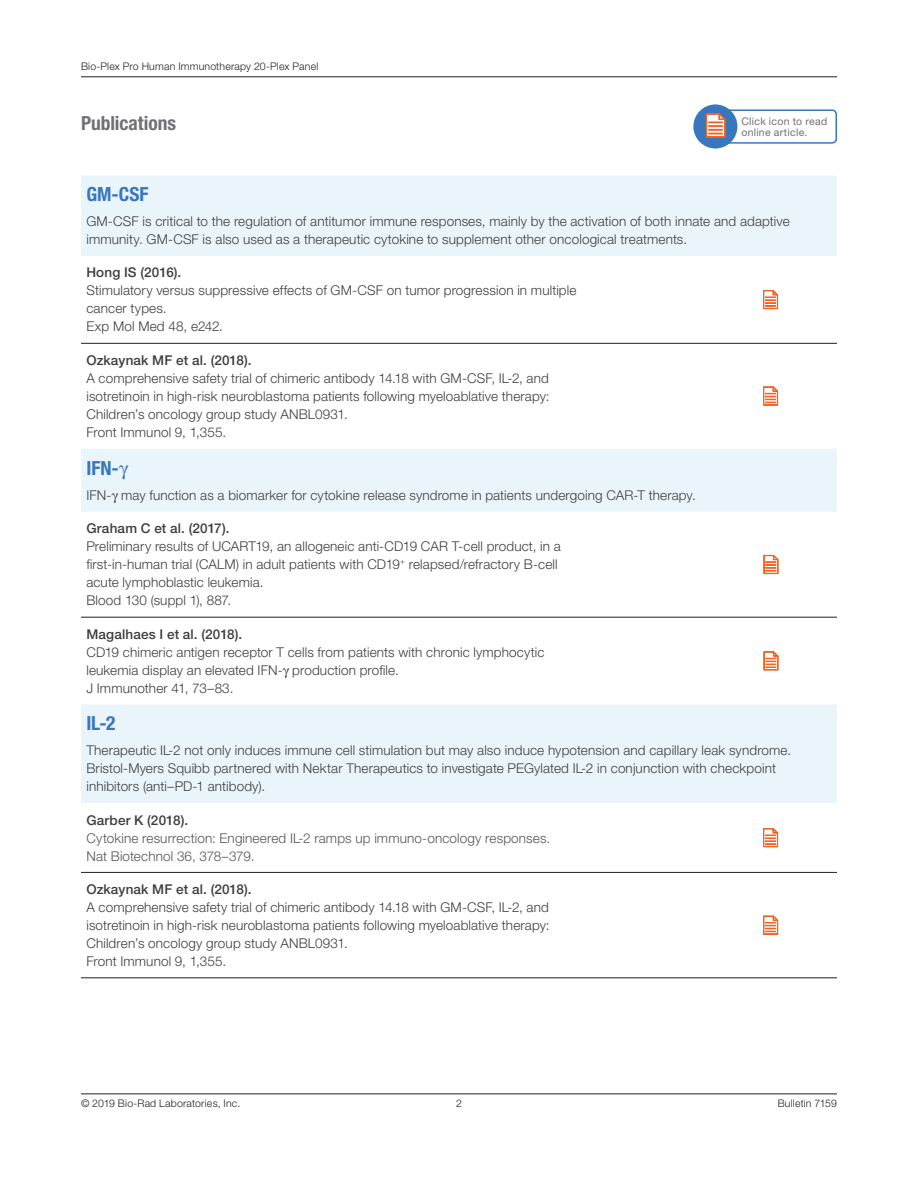
<style>
.page{position:relative;width:918px;height:1188px;background:#fff}
.page>*{position:absolute;margin:0;border:0;box-sizing:border-box;transform-origin:0 0}
.t1{font:700 condensed 19.5px "Helvetica Neue LT Std";color:#3877bd}
.t2{font:700 condensed 19.5px "Helvetica Neue LT Std";color:#717074}
.t3{font:300 13.5px/18px "Helvetica Neue LT Std";letter-spacing:.01em;color:#3e3e3f}
.t4{font:500 13.5px "Helvetica Neue LT Std";letter-spacing:.01em;color:#3e3e3f}
.t5{font:300 13.5px/18px "Helvetica Neue LT Std";letter-spacing:.01em;color:#545557}
.t6{font:300 10.5px "Helvetica Neue LT Std";letter-spacing:.02em;color:#231f20}
.t7{font:10.5px/10.5px "Helvetica Neue LT Std";letter-spacing:.025em;color:#717074}
</style>
<div class="page">
<hr style="left:81px;top:77px;width:756px;height:1px;background:#231f20">
<hr style="left:81px;top:1094px;width:756px;height:1px;background:#231f20">
<svg style="left:81px;top:176px;width:756px;height:627px"></svg>
<hr style="left:81px;top:343px;width:648px;height:1px;background:#231f20">
<hr style="left:729px;top:343px;width:108px;height:1px;background:#231f20">
<hr style="left:81px;top:617px;width:648px;height:1px;background:#231f20">
<hr style="left:729px;top:617px;width:108px;height:1px;background:#231f20">
<hr style="left:81px;top:872px;width:648px;height:1px;background:#231f20">
<hr style="left:729px;top:872px;width:108px;height:1px;background:#231f20">
<hr style="left:81px;top:978px;width:648px;height:1px;background:#231f20">
<hr style="left:729px;top:978px;width:108px;height:1px;background:#231f20">
<svg style="left:763px;top:289px;width:16px;height:62px"></svg>
<div style="left:788px;top:380px;width:15px;height:32px;background:#fff"></div>
<svg style="left:763px;top:385px;width:16px;height:63px"></svg>
<svg style="left:763px;top:554px;width:16px;height:62px"></svg>
<svg style="left:763px;top:650px;width:16px;height:63px"></svg>
<svg style="left:763px;top:828px;width:16px;height:45px"></svg>
<svg style="left:763px;top:915px;width:16px;height:20px"></svg>
<div style="left:705px;top:109px;width:132px;height:35px;border:2px solid #3877bd;border-radius:4px"></div>
<div style="left:693px;top:104px;width:44px;height:44px;background:#3877bd;border-radius:50%"></div>
<svg style="left:706px;top:113px;width:20px;height:25px"></svg>
<svg style="left:119px;top:465px;width:10px;height:15px"></svg>
<svg style="left:112px;top:493px;width:6px;height:10px"></svg>
<svg style="left:283px;top:668px;width:7px;height:10px"></svg>
<p class="t6" style="left:81px;top:60px;width:239px">Bio-Plex Pro Human Immunotherapy 20-Plex Panel</p>
<h1 class="t2" style="left:81px;top:111px;width:97px">Publications</h1>
<p class="t7" style="left:741px;top:116px;width:87px">Click icon to read online article.</p>
<h1 class="t1" style="left:86px;top:183px;width:64px">GM-CSF</h1>
<p class="t3" style="left:86px;top:212px;width:705px">GM-CSF is critical to the regulation of antitumor immune responses, mainly by the activation of both innate and adaptive immunity. GM-CSF is also used as a therapeutic cytokine to supplement other oncological treatments.</p>
<p class="t4" style="left:86px;top:265px;width:97px">Hong IS (2016).</p>
<p class="t3" style="left:86px;top:281px;width:492px">Stimulatory versus suppressive effects of GM-CSF on tumor progression in multiple cancer types.<br>Exp Mol Med 48, e242.</p>
<p class="t4" style="left:86px;top:352px;width:167px">Ozkaynak MF et al. (2018).</p>
<p class="t3" style="left:86px;top:369px;width:465px">A comprehensive safety trial of chimeric antibody 14.18 with GM-CSF, IL-2, and isotretinoin in high-risk neuroblastoma patients following myeloablative therapy:<br>Children’s oncology group study ANBL0931.<br>Front Immunol 9, 1,355.</p>
<h1 class="t1" style="left:86px;top:456px;width:34px">IFN-</h1>
<p class="t3" style="left:86px;top:486px;width:611px">IFN- may function as a biomarker for cytokine release syndrome in patients undergoing CAR-T therapy.</p>
<p class="t4" style="left:86px;top:520px;width:145px">Graham C et al. (2017).</p>
<p class="t3" style="left:86px;top:537px;width:476px">Preliminary results of UCART19, an allogeneic anti-CD19 CAR T-cell product, in a first-in-human trial (CALM) in adult patients with CD19<sup>+</sup> relapsed/refractory B-cell acute lymphoblastic leukemia.<br>Blood 130 (suppl 1), 887.</p>
<p class="t4" style="left:86px;top:626px;width:157px">Magalhaes I et al. (2018).</p>
<p class="t3" style="left:86px;top:643px;width:460px">CD19 chimeric antigen receptor T cells from patients with chronic lymphocytic leukemia display an elevated IFN- production profile.<br>J Immunother 41, 73–83.</p>
<h1 class="t1" style="left:86px;top:712px;width:31px">IL-2</h1>
<p class="t3" style="left:86px;top:741px;width:706px">Therapeutic IL-2 not only induces immune cell stimulation but may also induce hypotension and capillary leak syndrome.<br>Bristol-Myers Squibb partnered with Nektar Therapeutics to investigate PEGylated IL-2 in conjunction with checkpoint inhibitors (anti–PD-1 antibody).</p>
<p class="t4" style="left:86px;top:812px;width:103px">Garber K (2018).</p>
<p class="t5" style="left:86px;top:828px;width:465px">Cytokine resurrection: Engineered IL-2 ramps up immuno-oncology responses.<br>Nat Biotechnol 36, 378–379.</p>
<p class="t4" style="left:86px;top:881px;width:167px">Ozkaynak MF et al. (2018).</p>
<p class="t3" style="left:86px;top:898px;width:465px">A comprehensive safety trial of chimeric antibody 14.18 with GM-CSF, IL-2, and isotretinoin in high-risk neuroblastoma patients following myeloablative therapy:<br>Children’s oncology group study ANBL0931.<br>Front Immunol 9, 1,355.</p>
<p class="t6" style="left:81px;top:1097px;width:161px">© 2019 Bio-Rad Laboratories, Inc.</p>
<p class="t6" style="left:456px;top:1097px;width:7px">2</p>
<p class="t6" style="left:778px;top:1097px;width:61px">Bulletin 7159</p>
</div>
